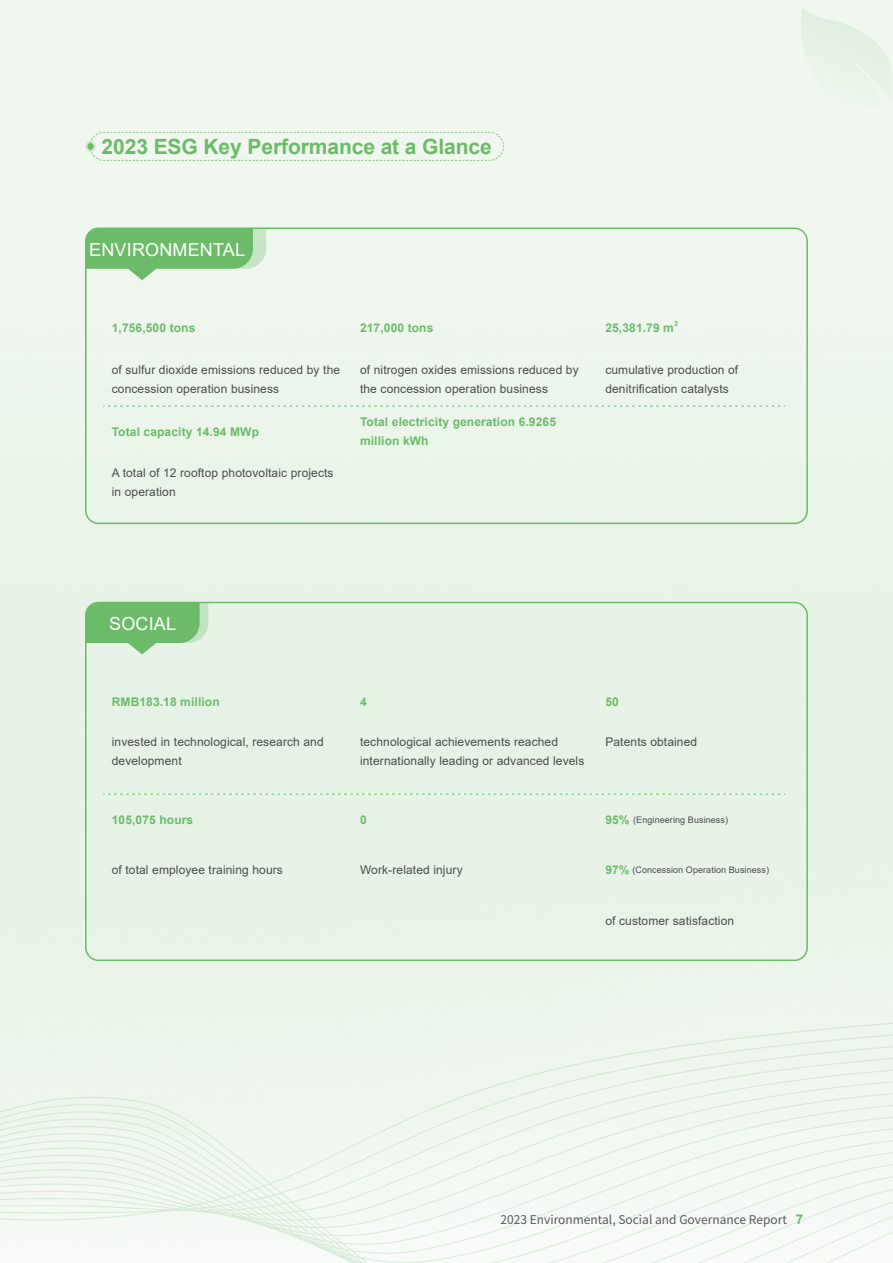
<style>
.page{position:relative;width:893px;height:1263px;background:#fff}
.page>*{position:absolute;margin:0;border:0;box-sizing:border-box;transform-origin:0 0}
.t1{font:700 21px "Arial";letter-spacing:-.005em;color:#6bbb69}
.t2{font:18px "Arial";letter-spacing:.01em;color:#fff}
.t3{font:12px/18.8px "Arial";letter-spacing:.01em;color:#4b4c4d}
.t4{font:700 12px/18.8px "Arial";letter-spacing:.01em;color:#6bbb69}
.t5{font:12px "Source Han Sans CN";color:#57585a}
.t6{font:9px "Arial";letter-spacing:.01em;color:#4b4c4d}
.t7{font:700 7.05px "Arial";color:#6bbb69}
.s1{font-weight:700;font-size:12px;color:#6bbb69}
.s2{font-family:"Arial";font-weight:700;font-size:13.5px;color:#6bbb69}
</style>
<div class="page">
<div style="left:0;top:0;width:893px;height:1022px;background:#eaf5ea"></div>
<svg style="left:89px;top:132px;width:415px;height:29px;background:#ebf5ea"></svg>
<svg style="left:85px;top:140px;width:11px;height:12px"></svg>
<div style="left:87px;top:143px;width:7px;height:7px;background:#71bd6f;border-radius:3px"></div>
<div style="left:85px;top:227px;width:723px;height:297px;border:2px solid #6bbb69;border-radius:13px"></div>
<svg style="left:85px;top:229px;width:181px;height:51px;background:#8cc98a"></svg>
<div style="left:85px;top:602px;width:723px;height:359px;border:2px solid #6bbb69;border-radius:13px"></div>
<svg style="left:85px;top:603px;width:123px;height:51px;background:#89c887"></svg>
<svg style="left:0;top:1022px;width:893px;height:241px"></svg>
<svg style="left:103px;top:406px;width:682px;height:1px"></svg>
<svg style="left:103px;top:794px;width:682px;height:1px"></svg>
<h1 class="t1" style="left:102px;top:132px;width:392px">2023 ESG Key Performance at a Glance</h1>
<h2 class="t2" style="left:89px;top:237px;width:157px">ENVIRONMENTAL</h2>
<p class="t4" style="left:112px;top:318px;width:85px">1,756,500 tons</p>
<p class="t4" style="left:360px;top:318px;width:75px">217,000 tons</p>
<p class="t4" style="left:605px;top:318px;width:70px">25,381.79 m</p>
<p class="t7" style="left:674px;top:319px;width:5px">3</p>
<p class="t3" style="left:112px;top:361px;width:230px">of sulfur dioxide emissions reduced by the concession operation business</p>
<p class="t3" style="left:360px;top:361px;width:220px">of nitrogen oxides emissions reduced by the concession operation business</p>
<p class="t3" style="left:605px;top:361px;width:134px">cumulative production of denitrification catalysts</p>
<p class="t4" style="left:112px;top:422px;width:149px">Total capacity 14.94 MWp</p>
<p class="t4" style="left:360px;top:413px;width:197px">Total electricity generation 6.9265 million kWh</p>
<p class="t3" style="left:112px;top:463px;width:223px">A total of 12 rooftop photovoltaic projects in operation</p>
<h2 class="t2" style="left:109px;top:611px;width:68px">SOCIAL</h2>
<p class="t4" style="left:112px;top:693px;width:109px">RMB183.18 million</p>
<p class="t4" style="left:360px;top:693px;width:8px">4</p>
<p class="t4" style="left:605px;top:693px;width:15px">50</p>
<p class="t3" style="left:112px;top:732px;width:213px">invested in technological, research and development</p>
<p class="t3" style="left:360px;top:732px;width:226px">technological achievements reached internationally leading or advanced levels</p>
<p class="t3" style="left:605px;top:732px;width:93px">Patents obtained</p>
<p class="t4" style="left:112px;top:810px;width:83px">105,075 hours</p>
<p class="t4" style="left:360px;top:810px;width:8px">0</p>
<p class="t6" style="left:605px;top:813px;width:124px"><span class="s1">95%</span> (Engineering Business)</p>
<p class="t3" style="left:112px;top:861px;width:173px">of total employee training hours</p>
<p class="t3" style="left:360px;top:861px;width:104px">Work-related injury</p>
<p class="t6" style="left:605px;top:864px;width:165px"><span class="s1">97%</span> (Concession Operation Business)</p>
<p class="t3" style="left:605px;top:911px;width:130px">of customer satisfaction</p>
<p class="t5" style="left:500px;top:1213px;width:304px">2023 Environmental, Social and Governance Report <span class="s2">7</span></p>
</div>
